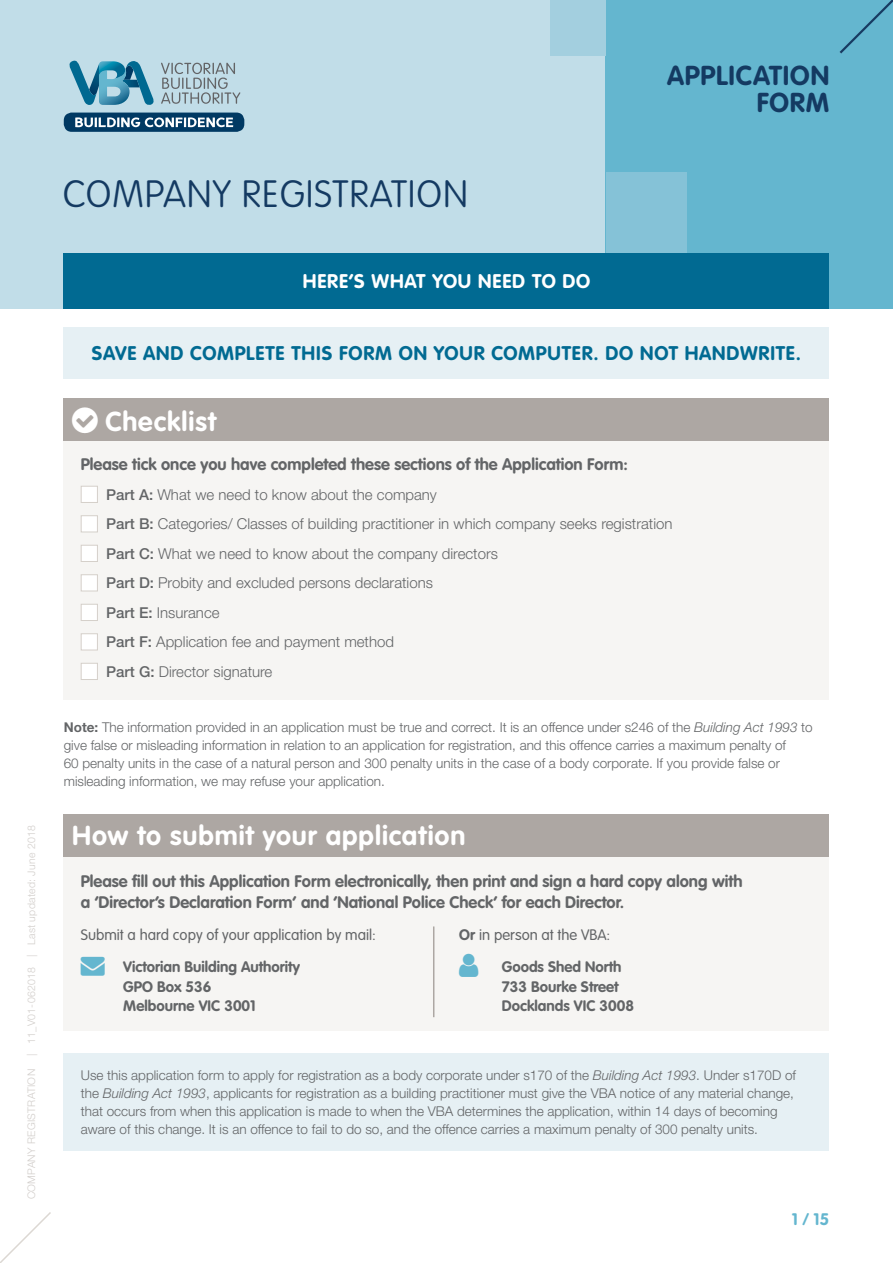
<style>
.page{position:relative;width:893px;height:1263px;background:#fff}
.page>*{position:absolute;margin:0;border:0;box-sizing:border-box;transform-origin:0 0}
.t1{font:100 37.5px "VAG Rounded";letter-spacing:.025em;color:#143a62}
.t2{font:700 27px "VAG Rounded";letter-spacing:.035em;color:#fff}
.t3{font:700 27px/27px "VAG Rounded";letter-spacing:.03em;color:#143a62;text-align:right}
.t4{font:700 19.5px "VAG Rounded";letter-spacing:.04em;color:#016a92}
.t5{font:700 19.5px "VAG Rounded";letter-spacing:.04em;color:#fff}
.t6{font:700 16.5px/21px "VAG Rounded";color:#636567}
.t7{font:700 16.5px "VAG Rounded";color:#64b6cf}
.t8{font:300 15px "Helvetica Neue LT Std";color:#636567}
.Normal_body_copy{font:700 15px/19.5px "VAG Rounded";color:#636567}
.Normal_body_copy-2{font:300 15px "VAG Rounded";color:#636567}
.t9{font:300 13.5px/18px "Helvetica Neue LT Std";color:#636567}
.t10{font:300 10.5px "Helvetica Neue LT Std";letter-spacing:.025em;color:#d2cecb}
.s1{font-weight:500}
.s2{font-weight:700}
.s3{font-style:italic}
.s4{color:#64b6cf}
</style>
<div class="page">
<div style="left:0;top:0;width:893px;height:308px;background:#c1dde8"></div>
<svg style="left:161px;top:63px;width:79px;height:41px"></svg>
<svg style="left:69px;top:61px;width:85px;height:44px"></svg>
<div style="left:64px;top:113px;width:180px;height:19px;background:#003963;border-radius:8px"></div>
<svg style="left:75px;top:117px;width:158px;height:10px"></svg>
<div style="left:606px;top:0;width:287px;height:308px;background:#64b6cf"></div>
<div style="left:64px;top:440px;width:765px;height:260px;background:#f6f5f3"></div>
<div style="left:81px;top:486px;width:17px;height:17px;background:#fff;border:1px solid #d5d0ca"></div>
<div style="left:81px;top:515px;width:17px;height:17px;background:#fff;border:1px solid #d5d0ca"></div>
<div style="left:81px;top:545px;width:17px;height:17px;background:#fff;border:1px solid #d5d0ca"></div>
<div style="left:81px;top:574px;width:17px;height:17px;background:#fff;border:1px solid #d5d0ca"></div>
<div style="left:81px;top:604px;width:17px;height:17px;background:#fff;border:1px solid #d5d0ca"></div>
<div style="left:81px;top:633px;width:17px;height:17px;background:#fff;border:1px solid #d5d0ca"></div>
<div style="left:81px;top:663px;width:17px;height:17px;background:#fff;border:1px solid #d5d0ca"></div>
<div style="left:64px;top:398px;width:765px;height:42px;background:#ada7a3"></div>
<div style="left:606px;top:172px;width:81px;height:81px;background:#85c2d7"></div>
<div style="left:551px;top:0;width:55px;height:55px;background:#a3cfdf"></div>
<div style="left:64px;top:253px;width:765px;height:55px;background:#016a92"></div>
<div style="left:64px;top:327px;width:765px;height:51px;background:#e6f0f4"></div>
<div style="left:64px;top:857px;width:765px;height:174px;background:#f6f5f3"></div>
<div style="left:64px;top:814px;width:765px;height:43px;background:#ada7a3"></div>
<hr style="left:433px;top:926px;width:1px;height:91px;background:#ada7a3">
<div style="left:64px;top:1053px;width:765px;height:98px;background:#e6f0f4"></div>
<svg style="left:0;top:1212px;width:51px;height:51px"></svg>
<svg style="left:839px;top:0;width:54px;height:54px"></svg>
<p class="t3" style="left:667px;top:62px;width:163px">APPLICATION<br>FORM</p>
<p class="t1" style="left:63px;top:172px;width:407px">COMPANY REGISTRATION</p>
<p class="t10" style="left:25px;top:1199px;width:375px;rotate:-90deg">COMPANY REGISTRATION | 11_V01-062018 | Last updated: June 2018</p>
<p class="t5" style="left:303px;top:270px;width:289px">HERE’S WHAT YOU NEED TO DO</p>
<p class="t4" style="left:92px;top:341px;width:711px">SAVE AND COMPLETE THIS FORM ON YOUR COMPUTER. DO NOT HANDWRITE.</p>
<p class="t2" style="left:105px;top:405px;width:112px">Checklist</p>
<p class="t6" style="left:81px;top:454px;width:549px">Please tick once you have completed these sections of the Application Form:</p>
<p class="t8" style="left:106px;top:485px;width:332px"><span class="s1">Part A:</span> What we need to know about the company</p>
<p class="t8" style="left:106px;top:515px;width:568px"><span class="s1">Part B:</span> Categories/ Classes of building practitioner in which company seeks registration</p>
<p class="t8" style="left:106px;top:544px;width:393px"><span class="s1">Part C:</span> What we need to know about the company directors</p>
<p class="t8" style="left:106px;top:574px;width:328px"><span class="s1">Part D:</span> Probity and excluded persons declarations</p>
<p class="t8" style="left:106px;top:603px;width:115px"><span class="s1">Part E:</span> Insurance</p>
<p class="t8" style="left:106px;top:633px;width:289px"><span class="s1">Part F:</span> Application fee and payment method</p>
<p class="t8" style="left:106px;top:662px;width:168px"><span class="s1">Part G:</span> Director signature</p>
<p class="t9" style="left:64px;top:718px;width:750px"><span class="s2">Note:</span> The information provided in an application must be true and correct. It is an offence under s246 of the <span class="s3">Building Act 1993</span> to give false or misleading information in relation to an application for registration, and this offence carries a maximum penalty of<br>60 penalty units in the case of a natural person and 300 penalty units in the case of a body corporate. If you provide false or misleading information, we may refuse your application.</p>
<p class="t2" style="left:72px;top:819px;width:395px">How to submit your application</p>
<p class="t6" style="left:81px;top:870px;width:663px">Please fill out this Application Form electronically, then print and sign a hard copy along with a ‘Director’s Declaration Form’ and ‘National Police Check’ for each Director.</p>
<p class="Normal_body_copy-2" style="left:81px;top:926px;width:297px">Submit a hard copy of your application by mail:</p>
<p class="Normal_body_copy" style="left:123px;top:957px;width:178px;text-indent:-43px"><span class="s4">→</span> Victorian Building Authority<br>GPO Box 536<br>Melbourne VIC 3001</p>
<p class="Normal_body_copy-2" style="left:459px;top:926px;width:153px"><span class="s2">Or</span> in person at the VBA:</p>
<p class="Normal_body_copy" style="left:502px;top:957px;width:134px">Goods Shed North<br>733 Bourke Street<br>Docklands VIC 3008</p>
<p class="t9" style="left:81px;top:1066px;width:717px">Use this application form to apply for registration as a body corporate under s170 of the <span class="s3">Building Act 1993</span>. Under s170D of the <span class="s3">Building Act 1993</span>, applicants for registration as a building practitioner must give the VBA notice of any material change, that occurs from when this application is made to when the VBA determines the application, within 14 days of becoming aware of this change. It is an offence to fail to do so, and the offence carries a maximum penalty of 300 penalty units.</p>
<p class="t7" style="left:792px;top:1209px;width:39px">1 / 15</p>
</div>
